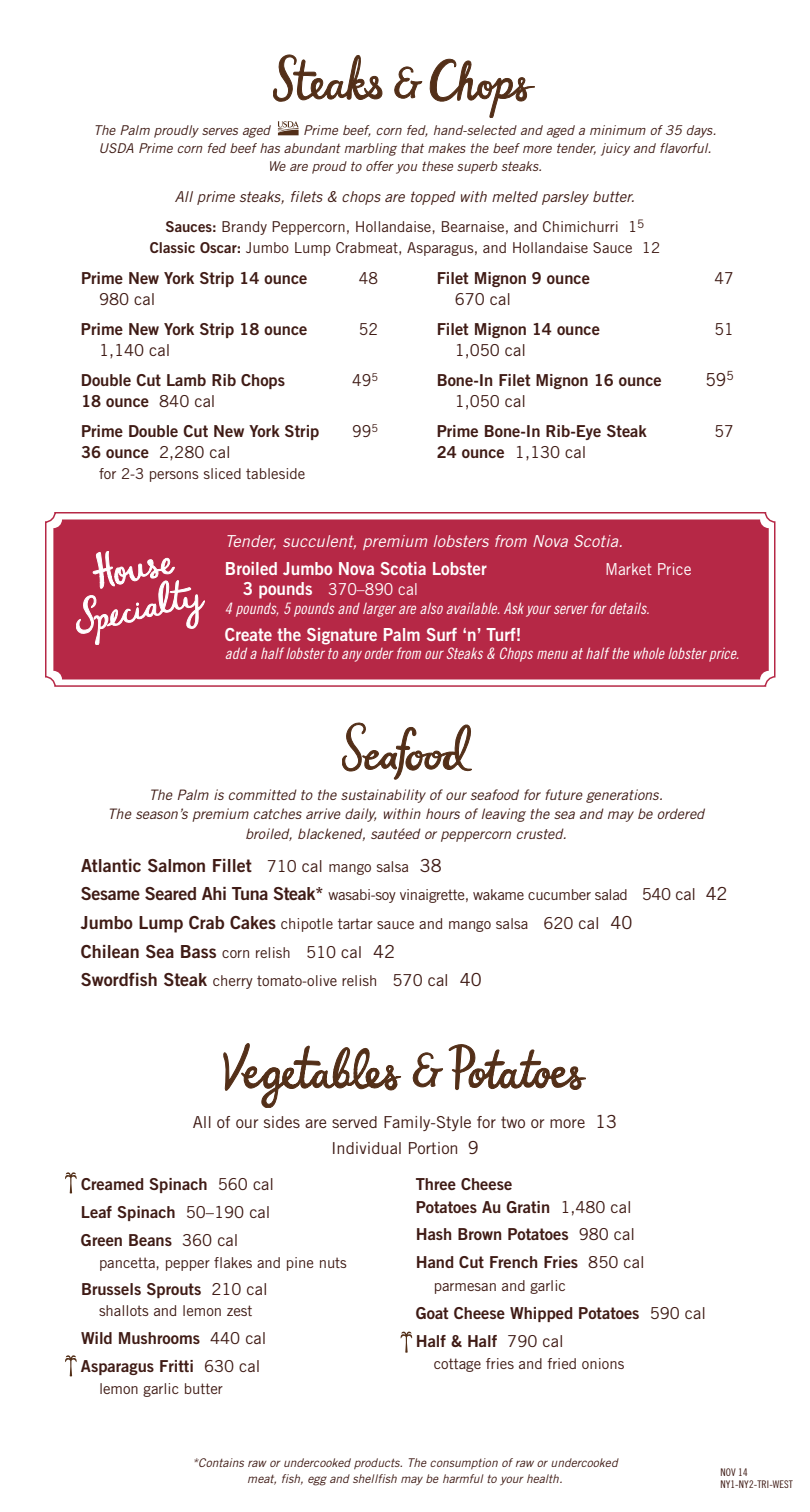
<style>
.page{position:relative;width:810px;height:1512px;background:#fff}
.page>*{position:absolute;margin:0;border:0;box-sizing:border-box;transform-origin:0 0}
.t1{font:18px "Trade Gothic Bold Two";color:#3f1b15}
.t2{font:18px "Trade Gothic Bold Two";color:#fff;scale:.95 1}
.t3{font:18px "Trade Gothic";color:#3f1b15;scale:.95 1}
.t4{font:16.5px/27.9px "Trade Gothic Bold Two";color:#3f1b15}
.t5{font:16.5px/25.5px "Trade Gothic";color:#3f1b15;text-align:center}
.t6{font:italic 16.5px "Trade Gothic";letter-spacing:.005em;color:#fff}
.t7{font:16.5px "Trade Gothic";color:#fff;scale:.95 1}
.t8{font:16.5px "Trade Gothic";color:#3f1b15;scale:.95 1}
.t9{font:15.75px "Trade Gothic Cond Eighteen Obl";color:#fff}
.t10{font:15px "Trade Gothic";color:#3f1b15}
.t11{font:15px/28.5px "Trade Gothic";letter-spacing:-.02em;color:#3f1b15}
.t12{font:italic 15px/30px "Trade Gothic";letter-spacing:.005em;color:#3f1b15;text-align:center}
.t13{font:italic 14.4px/19.5px "Trade Gothic";letter-spacing:.005em;color:#3f1b15;text-align:center}
.t14{font:italic 13.5px "Trade Gothic";letter-spacing:.005em;color:#3f1b15}
.t15{font:italic 12px/16.5px "Trade Gothic";letter-spacing:.005em;color:#3f1b15;text-align:center}
.t16{font:10.5px/12px "Trade Gothic Cond Eighteen";letter-spacing:.01em;color:#3f1b15}
.s1{font-family:"Trade Gothic Bold Two";font-style:normal}
.s2{font-style:normal}
.s3{font-family:"Trade Gothic Bold Two"}
.s4{font-family:"Trade Gothic"}
.s5{font-family:"Trade Gothic Bold Two";font-size:18px}
.s6{font-family:"Trade Gothic";font-size:16.5px}
.s7{font-family:"Trade Gothic";font-size:15px}
.s8{font-size:16.5px}
.s9{font-size:18px}
</style>
<div class="page">
<svg style="left:412px;top:1044px;width:174px;height:46px"></svg>
<svg style="left:224px;top:1043px;width:177px;height:65px"></svg>
<svg style="left:65px;top:1172px;width:12px;height:21px"></svg>
<svg style="left:65px;top:1355px;width:12px;height:21px"></svg>
<svg style="left:400px;top:1332px;width:13px;height:21px"></svg>
<svg style="left:273px;top:55px;width:262px;height:81px"></svg>
<svg style="left:342px;top:723px;width:130px;height:56px"></svg>
<svg style="left:45px;top:512px;width:731px;height:175px"></svg>
<div style="left:53px;top:519px;width:716px;height:160px;background:#b62846;border-radius:9px"></div>
<svg style="left:76px;top:551px;width:129px;height:94px"></svg>
<p class="t14" style="left:93px;top:125px;width:178px">The Palm proudly serves aged</p>
<p class="t14" style="left:303px;top:125px;width:415px">Prime beef, corn fed, hand-selected and aged a minimum of 35 days.</p>
<p class="t14" style="left:98px;top:143px;width:615px">USDA Prime corn fed beef has abundant marbling that makes the beef more tender, juicy and flavorful.</p>
<p class="t14" style="left:268px;top:161px;width:276px">We are proud to offer you these superb steaks.</p>
<p class="t12" style="left:166px;top:183px;width:480px">All prime steaks, filets &amp; chops are topped with melted parsley butter.<br><span class="s1">Sauces:</span> <span class="s2">Brandy Peppercorn, Hollandaise, Bearnaise, and Chimichurri 1</span><sup>5</sup></p>
<p class="t10" style="left:150px;top:243px;width:512px"><span class="s3">Classic Oscar:</span> Jumbo Lump Crabmeat, Asparagus, and Hollandaise Sauce 12</p>
<p class="t4" style="left:81px;top:266px;width:228px">Prime New York Strip 14 ounce</p>
<p class="t8" style="left:359px;top:272px;width:22px">48</p>
<p class="t5" style="left:99px;top:288px;width:58px">980 cal</p>
<p class="t4" style="left:81px;top:317px;width:228px">Prime New York Strip 18 ounce</p>
<p class="t8" style="left:359px;top:323px;width:22px">52</p>
<p class="t5" style="left:99px;top:339px;width:73px">1,140 cal</p>
<p class="t4" style="left:81px;top:368px;width:206px">Double Cut Lamb Rib Chops</p>
<p class="t8" style="left:352px;top:374px;width:29px">49<sup>5</sup></p>
<p class="t4" style="left:81px;top:388px;width:240px;line-height:30px">18 ounce <span class="s4">840 cal<br></span>Prime Double Cut New York Strip</p>
<p class="t8" style="left:352px;top:425px;width:29px">99<sup>5</sup></p>
<p class="t5" style="left:81px;top:441px;width:151px"><span class="s3">36 ounce</span> 2,280 cal</p>
<p class="t10" style="left:99px;top:468px;width:208px">for 2-3 persons sliced tableside</p>
<p class="t4" style="left:437px;top:266px;width:155px">Filet Mignon 9 ounce</p>
<p class="t8" style="left:715px;top:272px;width:22px">47</p>
<p class="t5" style="left:455px;top:288px;width:58px">670 cal</p>
<p class="t4" style="left:437px;top:317px;width:165px">Filet Mignon 14 ounce</p>
<p class="t8" style="left:715px;top:323px;width:22px">51</p>
<p class="t5" style="left:455px;top:339px;width:73px">1,050 cal</p>
<p class="t4" style="left:437px;top:368px;width:227px">Bone-In Filet Mignon 16 ounce</p>
<p class="t3" style="left:706px;top:373px;width:31px">59<sup>5</sup></p>
<p class="t5" style="left:455px;top:390px;width:73px">1,050 cal</p>
<p class="t4" style="left:437px;top:419px;width:212px">Prime Bone-In Rib-Eye Steak</p>
<p class="t8" style="left:715px;top:425px;width:22px">57</p>
<p class="t5" style="left:437px;top:441px;width:151px"><span class="s3">24 ounce</span> 1,130 cal</p>
<p class="t6" style="left:225px;top:535px;width:400px">Tender, succulent, premium lobsters from Nova Scotia.</p>
<p class="t2" style="left:225px;top:562px;width:277px">Broiled Jumbo Nova Scotia Lobster</p>
<p class="t7" style="left:605px;top:564px;width:93px">Market Price</p>
<p class="t7" style="left:243px;top:583px;width:186px"><span class="s5">3 pounds</span> 370–890 cal</p>
<p class="t9" style="left:225px;top:603px;width:426px">4 pounds, 5 pounds and larger are also available. Ask your server for details.</p>
<p class="t2" style="left:225px;top:628px;width:314px">Create the Signature Palm Surf ‘n’ Turf!</p>
<p class="t9" style="left:225px;top:648px;width:516px">add a half lobster to any order from our Steaks &amp; Chops menu at half the whole lobster price.</p>
<p class="t13" style="left:108px;top:786px;width:598px">The Palm is committed to the sustainability of our seafood for future generations.<br>The season’s premium catches arrive daily, within hours of leaving the sea and may be ordered broiled, blackened, sautéed or peppercorn crusted.</p>
<p class="t1" style="left:81px;top:859px;width:362px">Atlantic Salmon Fillet <span class="s6">710 cal</span> <span class="s7">mango salsa</span> <span class="s4">38</span></p>
<p class="t11" style="left:81px;top:882px;width:648px"><span class="s5">Sesame Seared Ahi Tuna Steak*</span> wasabi-soy vinaigrette, wakame cucumber salad <span class="s8">540 cal</span> <span class="s9">42<br></span><span class="s5">Jumbo Lump Crab Cakes</span> chipotle tartar sauce and mango salsa <span class="s8">620 cal</span> <span class="s9">40</span></p>
<p class="t1" style="left:81px;top:945px;width:316px">Chilean Sea Bass <span class="s7">corn relish</span> <span class="s6">510 cal</span> <span class="s4">42</span></p>
<p class="t10" style="left:81px;top:975px;width:402px"><span class="s5">Swordfish Steak</span> cherry tomato-olive relish <span class="s8">570 cal</span> <span class="s9">40</span></p>
<p class="t5" style="left:193px;top:1111px;width:426px">All of our sides are served Family-Style for two or more <span class="s9">13<br></span>Individual Portion <span class="s9">9</span></p>
<p class="t4" style="left:81px;top:1172px;width:195px">Creamed Spinach <span class="s4">560 cal<br></span>Leaf Spinach <span class="s4">50–190 cal<br></span>Green Beans <span class="s4">360 cal</span></p>
<p class="t10" style="left:99px;top:1257px;width:249px">pancetta, pepper flakes and pine nuts</p>
<p class="t4" style="left:81px;top:1276px;width:188px">Brussels Sprouts <span class="s4">210 cal</span></p>
<p class="t10" style="left:99px;top:1305px;width:155px">shallots and lemon zest</p>
<p class="t4" style="left:81px;top:1325px;width:187px">Wild Mushrooms <span class="s4">440 cal<br></span>Asparagus Fritti <span class="s4">630 cal</span></p>
<p class="t10" style="left:99px;top:1383px;width:125px">lemon garlic butter</p>
<p class="t4" style="left:416px;top:1174px;width:217px;line-height:22.5px">Three Cheese<br>Potatoes Au Gratin <span class="s4">1,480 cal</span></p>
<p class="t4" style="left:416px;top:1222px;width:230px">Hash Brown Potatoes <span class="s4">980 cal<br></span>Hand Cut French Fries <span class="s4">850 cal</span></p>
<p class="t10" style="left:434px;top:1280px;width:134px">parmesan and garlic</p>
<p class="t4" style="left:416px;top:1300px;width:292px">Goat Cheese Whipped Potatoes <span class="s4">590 cal<br></span>Half &amp; Half <span class="s4">790 cal</span></p>
<p class="t10" style="left:434px;top:1358px;width:192px">cottage fries and fried onions</p>
<p class="t15" style="left:192px;top:1455px;width:427px">*Contains raw or undercooked products. The consumption of raw or undercooked meat, fish, egg and shellfish may be harmful to your health.</p>
<p class="t16" style="left:720px;top:1468px;width:74px">NOV 14<br>NY1-NY2-TRI-WEST</p>
</div>
